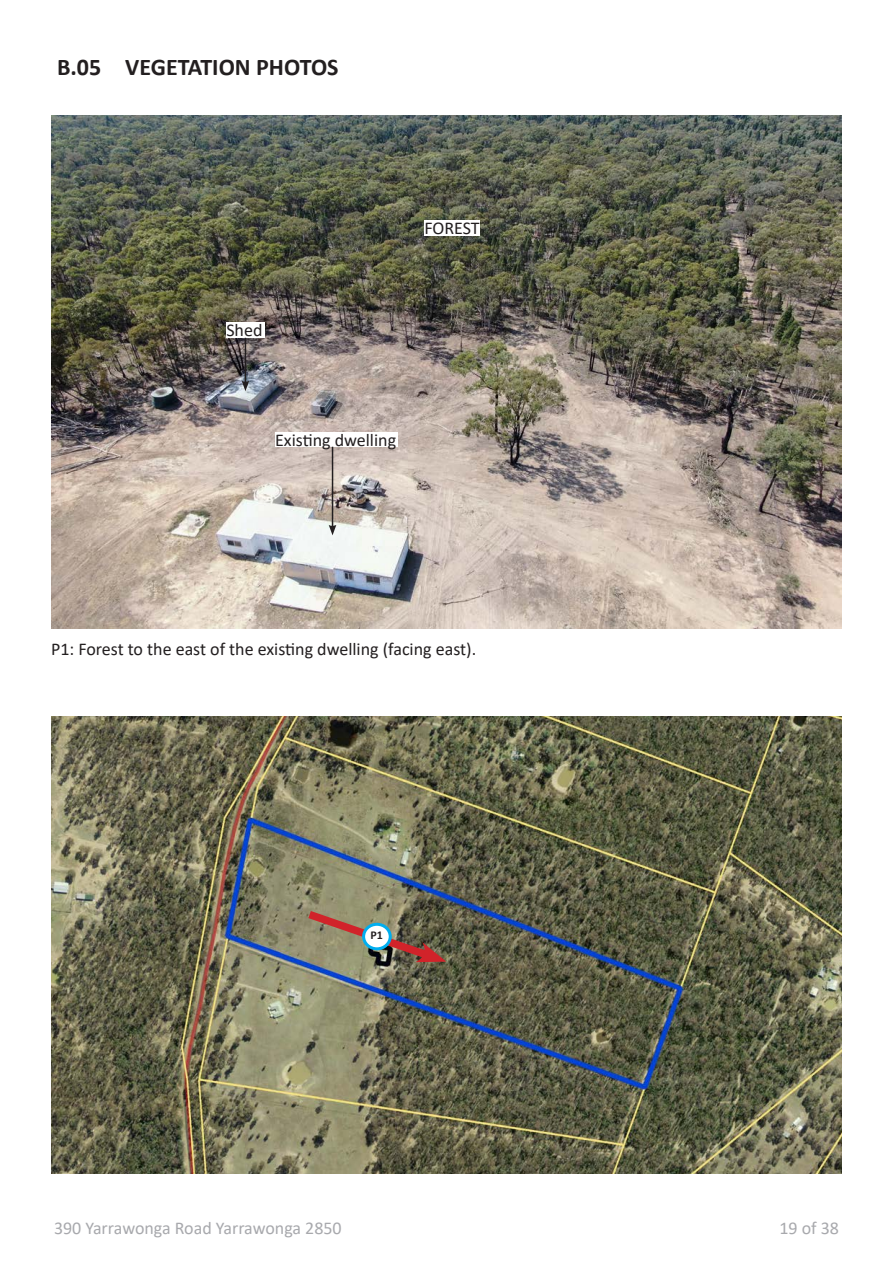
<style>
.page{position:relative;width:893px;height:1263px;background:#fff}
.page>*{position:absolute;margin:0;border:0;box-sizing:border-box;transform-origin:0 0}
.t1{font:700 24px "Calibri";color:#231f20}
.t2{font:18px "Calibri";color:#231f20}
.t3{font:18px "Calibri";color:#a8a9ad}
.t4{font:700 12px "Calibri";color:#231f20}
</style>
<div class="page">
<img style="left:51px;top:115px;width:791px;height:513px">
<img style="left:51px;top:717px;width:791px;height:457px">
<svg style="left:300px;top:905px;width:146px;height:61px"></svg>
<svg style="left:364px;top:924px;width:26px;height:25px"></svg>
<div style="left:362px;top:923px;width:30px;height:27px;border:3px solid #00aeef;border-radius:50%"></div>
<div style="left:370px;top:930px;width:14px;height:12px;background:#fff"></div>
<div style="left:424px;top:220px;width:56px;height:16px;background:#fff"></div>
<div style="left:275px;top:432px;width:123px;height:15px;background:#fff"></div>
<div style="left:226px;top:322px;width:38px;height:16px;background:#fff"></div>
<hr style="left:332px;top:447px;width:1px;height:80px;background:#231f20">
<svg style="left:329px;top:525px;width:7px;height:10px"></svg>
<hr style="left:245px;top:338px;width:1px;height:45px;background:#231f20">
<svg style="left:242px;top:381px;width:7px;height:10px"></svg>
<h1 class="t1" style="left:57px;top:50px;width:283px">B.05 VEGETATION PHOTOS</h1>
<p class="t2" style="left:226px;top:317px;width:38px">Shed</p>
<p class="t2" style="left:424px;top:215px;width:57px">FOREST</p>
<p class="t2" style="left:275px;top:427px;width:123px">Existing dwelling</p>
<p class="t2" style="left:51px;top:636px;width:427px">P1: Forest to the east of the existing dwelling (facing east).</p>
<p class="t4" style="left:371px;top:927px;width:14px">P1</p>
<p class="t3" style="left:54px;top:1216px;width:289px">390 Yarrawonga Road Yarrawonga 2850</p>
<p class="t3" style="left:779px;top:1216px;width:61px">19 of 38</p>
</div>
